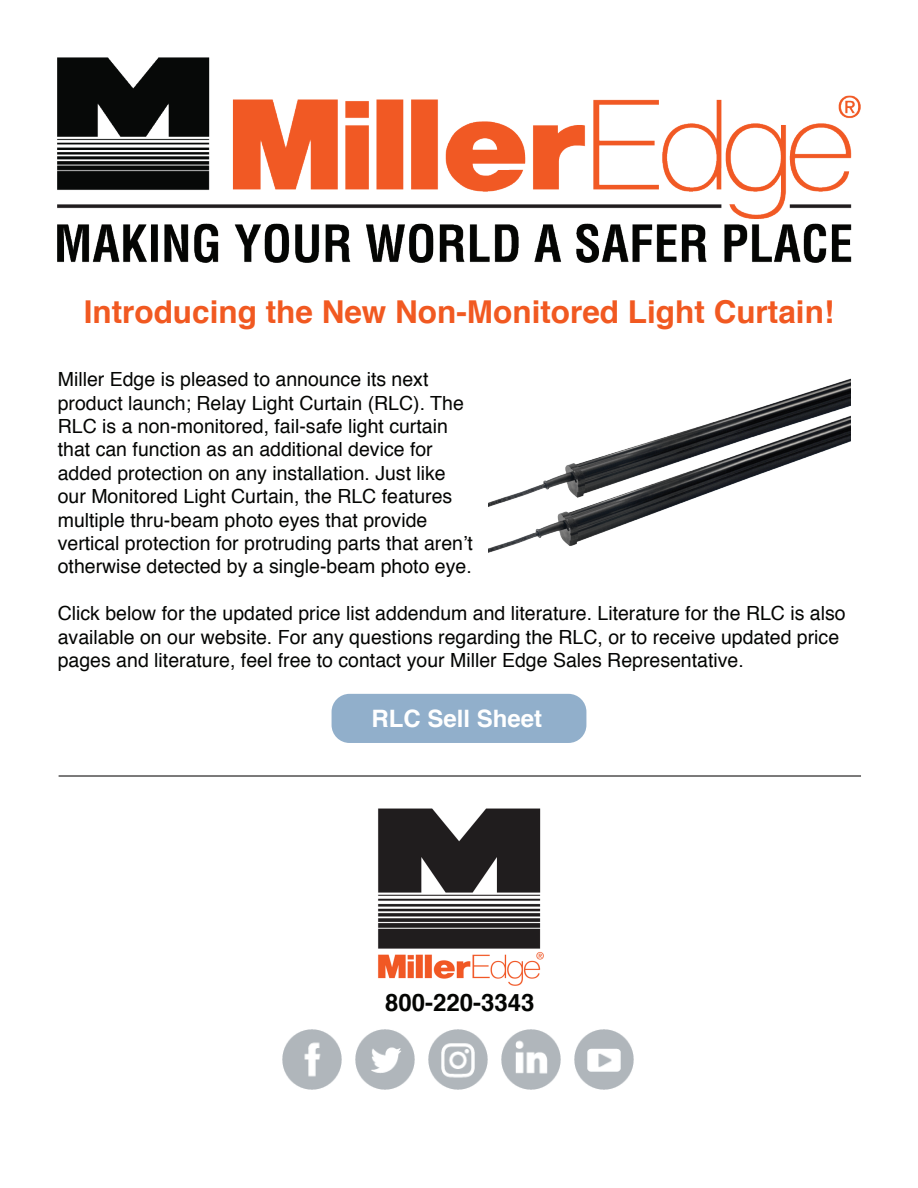
<style>
.page{position:relative;width:918px;height:1188px;background:#fff}
.page>*{position:absolute;margin:0;border:0;box-sizing:border-box;transform-origin:0 0}
.t1{font:700 31.5px "Helvetica";color:#f15921}
.t2{font:700 24px "Helvetica";color:#fff}
.t3{font:700 24px "Helvetica";color:#040503}
.t4{font:19.5px/23.4px "Helvetica";color:#040503}
</style>
<div class="page">
<img style="left:58px;top:58px;width:802px;height:204px">
<img style="left:488px;top:379px;width:362px;height:174px">
<div style="left:332px;top:694px;width:254px;height:49px;background:#91afcb;border-radius:18px"></div>
<hr style="left:59px;top:775px;width:802px;height:2px;background:#504f4f">
<img style="left:378px;top:808px;width:166px;height:178px">
<img style="left:282px;top:1030px;width:60px;height:59px">
<img style="left:355px;top:1030px;width:60px;height:59px">
<img style="left:574px;top:1030px;width:59px;height:59px">
<img style="left:501px;top:1030px;width:60px;height:59px">
<img style="left:428px;top:1030px;width:60px;height:59px">
<h1 class="t1" style="left:84px;top:287px;width:752px">Introducing the New Non-Monitored Light Curtain!</h1>
<p class="t4" style="left:58px;top:368px;width:417px">Miller Edge is pleased to announce its next product launch; Relay Light Curtain (RLC). The RLC is a non-monitored, fail-safe light curtain that can function as an additional device for added protection on any installation. Just like our Monitored Light Curtain, the RLC features multiple thru-beam photo eyes that provide vertical protection for protruding parts that aren’t otherwise detected by a single-beam photo eye.</p>
<p class="t4" style="left:58px;top:602px;width:789px">Click below for the updated price list addendum and literature. Literature for the RLC is also available on our website. For any questions regarding the RLC, or to receive updated price pages and literature, feel free to contact your Miller Edge Sales Representative.</p>
<p class="t2" style="left:372px;top:700px;width:172px">RLC Sell Sheet</p>
<p class="t3" style="left:385px;top:983px;width:151px">800-220-3343</p>
</div>
